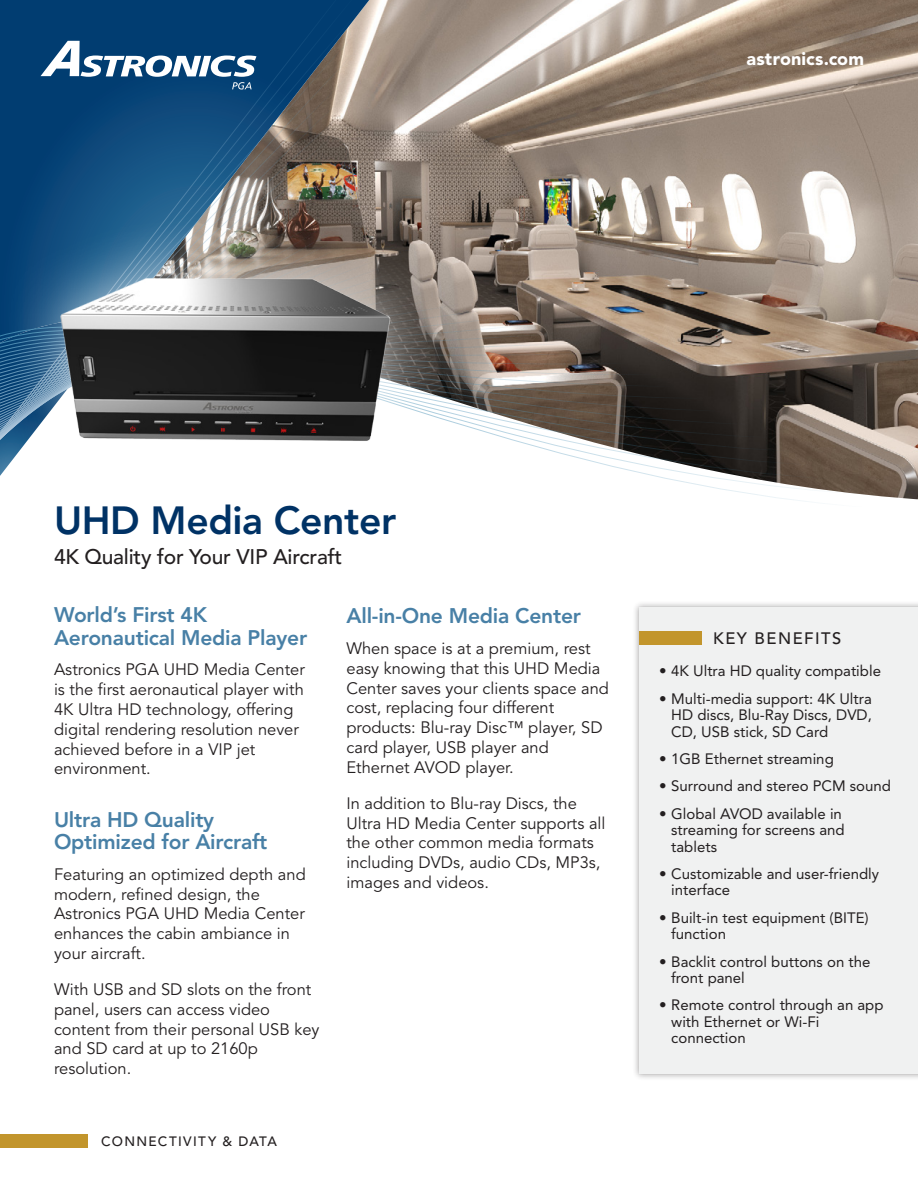
<style>
.page{position:relative;width:918px;height:1188px;background:#fff}
.page>*{position:absolute;margin:0;border:0;box-sizing:border-box;transform-origin:0 0}
.Headline_-_product_n{font:800 39px "Avenir LT Std";letter-spacing:-.01em;color:#003265}
.Body_Heading{font:800 21px/22.5px "Avenir LT Std";letter-spacing:-.01em;color:#4880a6}
.Subhead_-_product_po{font:500 21px "Avenir LT Std";letter-spacing:-.01em;color:#231f20}
.t1{font:900 18px "Avenir LT Std";letter-spacing:.005em;color:#fff}
.Body_Text{font:16.5px/19.8px "Avenir LT Std";color:#231f20}
.Key_Benefits_Heading{font:500 16.5px "Avenir LT Std";letter-spacing:.09em;color:#231f20}
.t2{font:15px/16.5px "Avenir LT Std";color:#231f20}
.t3{font:500 13.5px "Avenir LT Std";letter-spacing:.1em;color:#231f20}
</style>
<div class="page">
<div style="left:0;top:1134px;width:88px;height:14px;background:#c2952c"></div>
<svg style="left:0;top:4px;width:918px;height:15px;background:#6b7a87"></svg>
<svg style="left:0;top:19px;width:918px;height:15px;background:#6c7a85"></svg>
<svg style="left:0;top:34px;width:918px;height:15px;background:#7b8084"></svg>
<svg style="left:0;top:49px;width:918px;height:15px;background:#8e8a86"></svg>
<svg style="left:0;top:64px;width:918px;height:16px;background:#908b86"></svg>
<svg style="left:0;top:80px;width:918px;height:15px;background:#818283"></svg>
<svg style="left:0;top:95px;width:918px;height:15px;background:#70787f"></svg>
<svg style="left:0;top:110px;width:918px;height:15px;background:#70777e"></svg>
<svg style="left:0;top:125px;width:918px;height:15px;background:#6c7379"></svg>
<svg style="left:0;top:140px;width:918px;height:15px;background:#6c7278"></svg>
<svg style="left:0;top:160px;width:918px;height:342px;background:#8d8780"></svg>
<svg style="left:40px;top:41px;width:216px;height:48px"></svg>
<div style="left:632px;top:601px;width:286px;height:480px;background:#231f20;opacity:.4"></div>
<div style="left:639px;top:608px;width:279px;height:466px;background:#f0f1f1"></div>
<div style="left:639px;top:631px;width:63px;height:14px;background:#c2952c"></div>
<div style="left:2px;top:215px;width:448px;height:288px;background:#fff;opacity:.75"></div>
<img style="left:54px;top:274px;width:343px;height:171px">
<p class="t1" style="left:747px;top:48px;width:119px">astronics.com</p>
<p class="Headline_-_product_n" style="left:54px;top:497px;width:344px">UHD Media Center</p>
<p class="Subhead_-_product_po" style="left:54px;top:544px;width:290px">4K Quality for Your VIP Aircraft</p>
<p class="Body_Heading" style="left:346px;top:605px;width:236px">All-in-One Media Center</p>
<p class="Body_Text" style="left:346px;top:639px;width:264px">When space is at a premium, rest easy knowing that this UHD Media<br>Center saves your clients space and cost, replacing four different products: Blu-ray Disc™ player, SD card player, USB player and<br>Ethernet AVOD player.</p>
<p class="Body_Text" style="left:346px;top:794px;width:261px">In addition to Blu-ray Discs, the<br>Ultra HD Media Center supports all the other common media formats including DVDs, audio CDs, MP3s, images and videos.</p>
<p class="Body_Heading" style="left:54px;top:604px;width:255px">World’s First 4K<br>Aeronautical Media Player</p>
<p class="Body_Text" style="left:54px;top:660px;width:252px">Astronics PGA UHD Media Center is the first aeronautical player with<br>4K Ultra HD technology, offering digital rendering resolution never achieved before in a VIP jet environment.</p>
<p class="Body_Heading" style="left:54px;top:808px;width:215px">Ultra HD Quality<br>Optimized for Aircraft</p>
<p class="Body_Text" style="left:54px;top:865px;width:253px">Featuring an optimized depth and modern, refined design, the<br>Astronics PGA UHD Media Center enhances the cabin ambiance in your aircraft.</p>
<p class="Body_Text" style="left:54px;top:980px;width:267px">With USB and SD slots on the front panel, users can access video content from their personal USB key and SD card at up to 2160p resolution.</p>
<p class="t3" style="left:101px;top:1133px;width:177px">CONNECTIVITY &amp; DATA</p>
<p class="Key_Benefits_Heading" style="left:713px;top:628px;width:130px">KEY BENEFITS</p>
<p class="t2" style="left:659px;top:663px;width:223px">• 4K Ultra HD quality compatible</p>
<p class="t2" style="left:671px;top:690px;width:202px;text-align:justify;text-indent:-12px">• Multi-media support: 4K Ultra HD discs, Blu-Ray Discs, DVD, CD, USB stick, SD Card</p>
<p class="t2" style="left:659px;top:751px;width:176px">• 1GB Ethernet streaming</p>
<p class="t2" style="left:659px;top:778px;width:233px">• Surround and stereo PCM sound</p>
<p class="t2" style="left:671px;top:805px;width:175px;text-indent:-12px">• Global AVOD available in streaming for screens and tablets</p>
<p class="t2" style="left:671px;top:866px;width:209px;text-indent:-12px">• Customizable and user-friendly interface</p>
<p class="t2" style="left:671px;top:909px;width:199px;text-indent:-12px">• Built-in test equipment (BITE) function</p>
<p class="t2" style="left:671px;top:953px;width:201px;text-indent:-12px">• Backlit control buttons on the front panel</p>
<p class="t2" style="left:671px;top:997px;width:214px;text-indent:-12px">• Remote control through an app with Ethernet or Wi-Fi connection</p>
</div>
